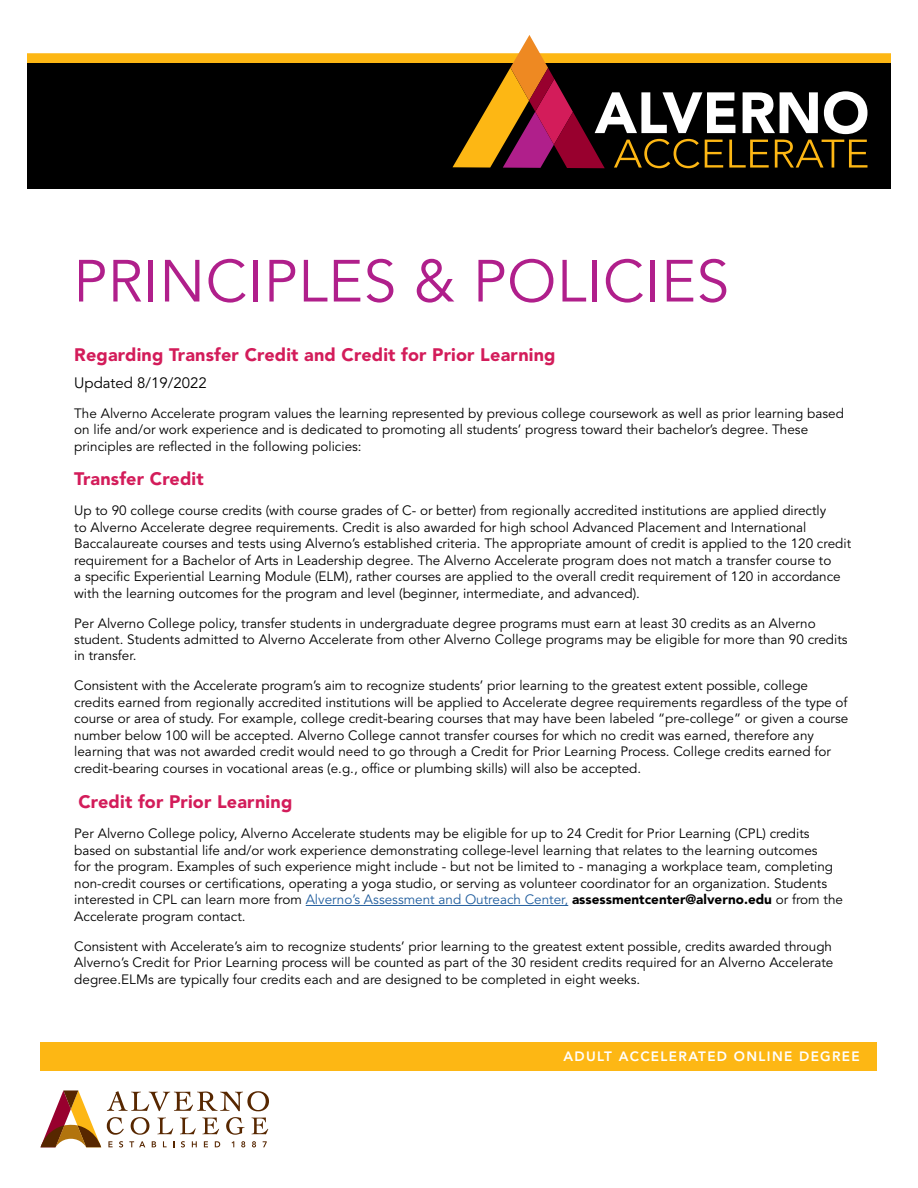
<style>
.page{position:relative;width:918px;height:1188px;background:#fff}
.page>*{position:absolute;margin:0;border:0;box-sizing:border-box;transform-origin:0 0}
.t1{font:58.8px "Avenir LT Std";letter-spacing:.01em;color:#b01f8b}
.t2{font:900 18px "Avenir LT Std";letter-spacing:.01em;color:#d31c5a}
.t3{font:15px "Avenir LT Std";color:#000}
.t4{font:13.5px/16.5px "Avenir LT Std";color:#000}
.t5{font:800 13.5px "Avenir LT Std";letter-spacing:.1em;color:#fff}
.s1{color:#215e9e}
.s2{font-weight:900}
</style>
<div class="page">
<div style="left:27px;top:53px;width:864px;height:11px;background:#fdb714"></div>
<div style="left:27px;top:64px;width:864px;height:125px;background:#000"></div>
<hr style="left:306px;top:905px;width:262px;height:1px;background:#215e9e">
<svg style="left:453px;top:35px;width:415px;height:133px"></svg>
<div style="left:40px;top:1042px;width:838px;height:29px;background:#fdb714"></div>
<svg style="left:107px;top:1091px;width:162px;height:20px"></svg>
<svg style="left:107px;top:1117px;width:17px;height:18px"></svg>
<svg style="left:131px;top:1117px;width:18px;height:18px"></svg>
<svg style="left:157px;top:1118px;width:16px;height:16px"></svg>
<svg style="left:180px;top:1118px;width:16px;height:16px"></svg>
<svg style="left:202px;top:1118px;width:17px;height:16px"></svg>
<svg style="left:226px;top:1117px;width:19px;height:18px"></svg>
<svg style="left:252px;top:1118px;width:16px;height:16px"></svg>
<svg style="left:108px;top:1141px;width:5px;height:6px"></svg>
<svg style="left:119px;top:1141px;width:4px;height:7px"></svg>
<svg style="left:129px;top:1141px;width:16px;height:6px"></svg>
<svg style="left:152px;top:1141px;width:4px;height:6px"></svg>
<svg style="left:181px;top:1141px;width:4px;height:7px"></svg>
<svg style="left:192px;top:1141px;width:5px;height:6px"></svg>
<svg style="left:204px;top:1141px;width:4px;height:6px"></svg>
<svg style="left:215px;top:1141px;width:5px;height:6px"></svg>
<svg style="left:241px;top:1141px;width:4px;height:6px"></svg>
<svg style="left:252px;top:1141px;width:4px;height:6px"></svg>
<svg style="left:263px;top:1141px;width:4px;height:6px"></svg>
<svg style="left:40px;top:1090px;width:61px;height:57px"></svg>
<h1 class="t1" style="left:73px;top:247px;width:657px">PRINCIPLES &amp; POLICIES</h1>
<h2 class="t2" style="left:74px;top:344px;width:483px">Regarding Transfer Credit and Credit for Prior Learning</h2>
<p class="t3" style="left:74px;top:374px;width:134px">Updated 8/19/2022</p>
<p class="t4" style="left:74px;top:405px;width:771px">The Alverno Accelerate program values the learning represented by previous college coursework as well as prior learning based on life and/or work experience and is dedicated to promoting all students’ progress toward their bachelor’s degree. These principles are reflected in the following policies:</p>
<h2 class="t2" style="left:74px;top:468px;width:131px">Transfer Credit</h2>
<p class="t4" style="left:74px;top:503px;width:778px">Up to 90 college course credits (with course grades of C- or better) from regionally accredited institutions are applied directly<br>to Alverno Accelerate degree requirements. Credit is also awarded for high school Advanced Placement and International Baccalaureate courses and tests using Alverno’s established criteria. The appropriate amount of credit is applied to the 120 credit requirement for a Bachelor of Arts in Leadership degree. The Alverno Accelerate program does not match a transfer course to<br>a specific Experiential Learning Module (ELM), rather courses are applied to the overall credit requirement of 120 in accordance with the learning outcomes for the program and level (beginner, intermediate, and advanced).</p>
<p class="t4" style="left:74px;top:615px;width:775px">Per Alverno College policy, transfer students in undergraduate degree programs must earn at least 30 credits as an Alverno student. Students admitted to Alverno Accelerate from other Alverno College programs may be eligible for more than 90 credits in transfer.</p>
<p class="t4" style="left:74px;top:678px;width:776px">Consistent with the Accelerate program’s aim to recognize students’ prior learning to the greatest extent possible, college credits earned from regionally accredited institutions will be applied to Accelerate degree requirements regardless of the type of course or area of study. For example, college credit-bearing courses that may have been labeled “pre-college” or given a course number below 100 will be accepted. Alverno College cannot transfer courses for which no credit was earned, therefore any learning that was not awarded credit would need to go through a Credit for Prior Learning Process. College credits earned for credit-bearing courses in vocational areas (e.g., office or plumbing skills) will also be accepted.</p>
<h2 class="t2" style="left:78px;top:791px;width:215px">Credit for Prior Learning</h2>
<p class="t4" style="left:74px;top:826px;width:770px">Per Alverno College policy, Alverno Accelerate students may be eligible for up to 24 Credit for Prior Learning (CPL) credits based on substantial life and/or work experience demonstrating college-level learning that relates to the learning outcomes<br>for the program. Examples of such experience might include - but not be limited to - managing a workplace team, completing non-credit courses or certifications, operating a yoga studio, or serving as volunteer coordinator for an organization. Students interested in CPL can learn more from <span class="s1">Alverno’s Assessment and Outreach Center,</span> <span class="s2">assessmentcenter@alverno.edu</span> or from the Accelerate program contact.</p>
<p class="t4" style="left:74px;top:938px;width:761px;text-align:justify">Consistent with Accelerate’s aim to recognize students’ prior learning to the greatest extent possible, credits awarded through Alverno’s Credit for Prior Learning process will be counted as part of the 30 resident credits required for an Alverno Accelerate degree.ELMs are typically four credits each and are designed to be completed in eight weeks.</p>
<p class="t5" style="left:563px;top:1049px;width:298px">ADULT ACCELERATED ONLINE DEGREE</p>
</div>
